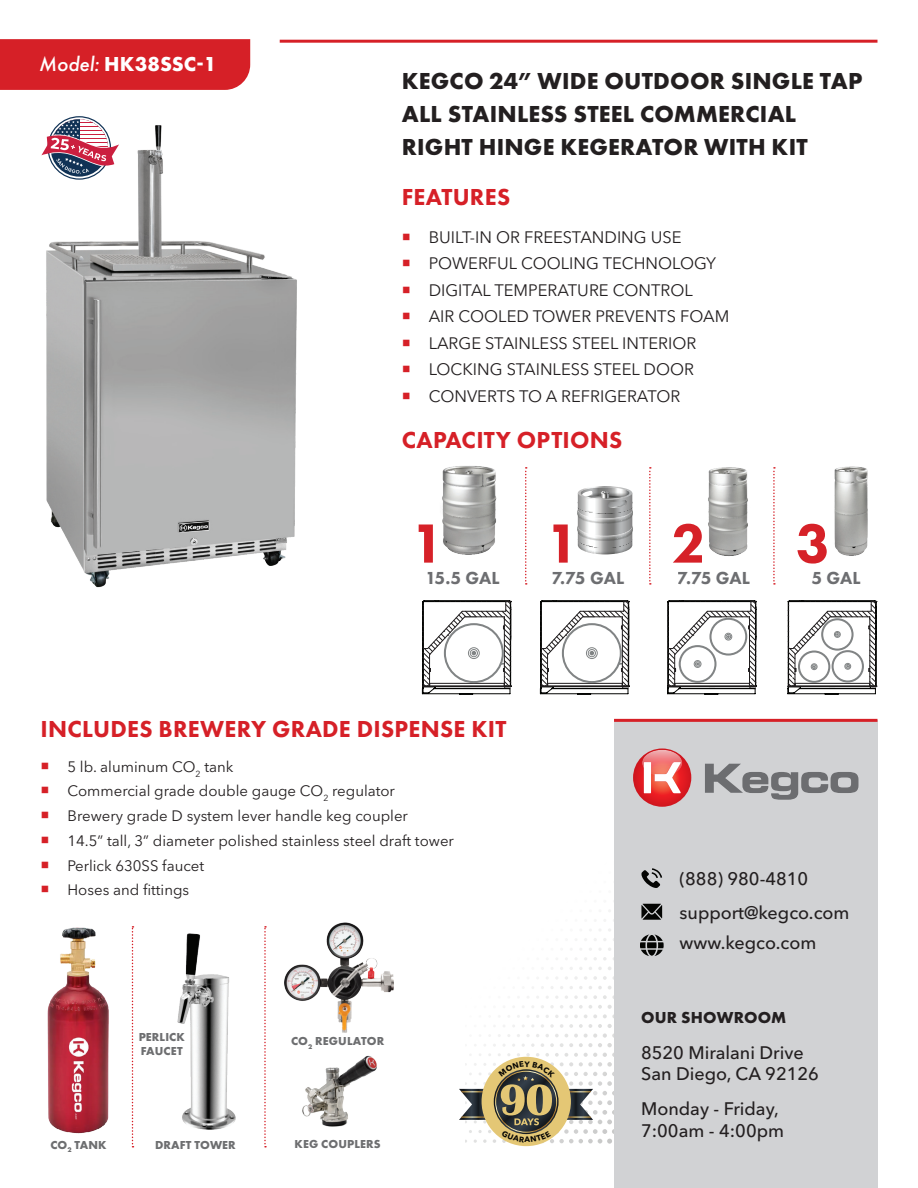
<style>
.page{position:relative;width:918px;height:1188px;background:#fff}
.page>*{position:absolute;margin:0;border:0;box-sizing:border-box;transform-origin:0 0}
.t1{font:800 57.15px "Futura PT";color:#d62128}
.t2{font:700 24px/33px "Futura PT";letter-spacing:.01em;color:#231f20}
.t3{font:800 24px "Futura PT";letter-spacing:.01em;color:#d62027}
.t4{font:700 21px "Futura PT";letter-spacing:.005em;color:#fff}
.t5{font:500 18px/21.6px "Avenir Next Cyr";color:#231f20}
.t6{font:800 18px "Futura PT";letter-spacing:-.01em;color:#6d6e71}
.t7{font:16.5px/26.5px "Avenir Next Cyr";color:#231f20}
.t8{font:700 16.5px "Futura PT";letter-spacing:.01em;color:#231f20}
.t9{font:15px/24.8px "Avenir Next Cyr";color:#231f20}
.t10{font:700 12px/14.4px "Futura PT";letter-spacing:.01em;color:#6d6e70}
.s1{font-weight:500;font-style:italic}
</style>
<div class="page">
<div style="left:614px;top:720px;width:264px;height:468px;background:#d1d2d4"></div>
<svg style="left:633px;top:748px;width:58px;height:59px"></svg>
<svg style="left:644px;top:768px;width:37px;height:25px"></svg>
<svg style="left:705px;top:764px;width:153px;height:36px"></svg>
<svg style="left:642px;top:750px;width:40px;height:26px"></svg>
<hr style="left:614px;top:719px;width:263px;height:3px;background:#d62027">
<div style="left:0;top:39px;width:250px;height:51px;background:#d62027"></div>
<hr style="left:280px;top:40px;width:598px;height:3px;background:#d62027">
<img style="left:46px;top:116px;width:251px;height:472px">
<hr style="left:51px;top:119px;width:57px;height:2px;background:#fff">
<svg style="left:62px;top:119px;width:18px;height:2px"></svg>
<svg style="left:41px;top:121px;width:78px;height:53px"></svg>
<svg style="left:540px;top:601px;width:90px;height:93px"></svg>
<svg style="left:422px;top:601px;width:90px;height:93px"></svg>
<svg style="left:667px;top:601px;width:90px;height:93px"></svg>
<svg style="left:788px;top:601px;width:89px;height:93px"></svg>
<svg style="left:525px;top:467px;width:2px;height:118px"></svg>
<svg style="left:649px;top:467px;width:2px;height:118px"></svg>
<svg style="left:773px;top:467px;width:2px;height:118px"></svg>
<img style="left:442px;top:466px;width:55px;height:89px">
<svg style="left:577px;top:486px;width:56px;height:69px"></svg>
<img style="left:708px;top:467px;width:40px;height:89px">
<img style="left:834px;top:466px;width:34px;height:90px">
<img style="left:178px;top:933px;width:57px;height:197px">
<img style="left:285px;top:923px;width:109px;height:110px">
<img style="left:302px;top:1055px;width:75px;height:72px">
<svg style="left:132px;top:926px;width:2px;height:222px"></svg>
<svg style="left:264px;top:926px;width:2px;height:222px"></svg>
<img style="left:47px;top:927px;width:62px;height:207px">
<svg style="left:459px;top:868px;width:205px;height:279px"></svg>
<h3 class="t4" style="left:39px;top:51px;width:179px"><span class="s1">Model:</span> HK38SSC-1</h3>
<h2 class="t2" style="left:402px;top:64px;width:462px">KEGCO 24” WIDE OUTDOOR SINGLE TAP<br>ALL STAINLESS STEEL COMMERCIAL<br>RIGHT HINGE KEGERATOR WITH KIT</h2>
<h2 class="t3" style="left:402px;top:182px;width:110px">FEATURES</h2>
<p class="t7" style="left:429px;top:224px;width:302px">BUILT-IN OR FREESTANDING USE<br>POWERFUL COOLING TECHNOLOGY<br>DIGITAL TEMPERATURE CONTROL<br>AIR COOLED TOWER PREVENTS FOAM<br>LARGE STAINLESS STEEL INTERIOR<br>LOCKING STAINLESS STEEL DOOR<br>CONVERTS TO A REFRIGERATOR</p>
<h2 class="t3" style="left:402px;top:425px;width:222px">CAPACITY OPTIONS</h2>
<h1 class="t1" style="left:411px;top:508px;width:36px">1</h1>
<h1 class="t1" style="left:546px;top:508px;width:36px">1</h1>
<h1 class="t1" style="left:671px;top:508px;width:36px">2</h1>
<h1 class="t1" style="left:796px;top:508px;width:36px">3</h1>
<p class="t6" style="left:425px;top:567px;width:76px">15.5 GAL</p>
<p class="t6" style="left:552px;top:567px;width:74px">7.75 GAL</p>
<p class="t6" style="left:678px;top:567px;width:74px">7.75 GAL</p>
<p class="t6" style="left:811px;top:567px;width:51px">5 GAL</p>
<h2 class="t3" style="left:41px;top:714px;width:467px">INCLUDES BREWERY GRADE DISPENSE KIT</h2>
<p class="t9" style="left:68px;top:754px;width:388px">5 lb. aluminum CO<sub>2</sub> tank<br>Commercial grade double gauge CO<sub>2</sub> regulator Brewery grade D system lever handle keg coupler<br>14.5” tall, 3” diameter polished stainless steel draft tower Perlick 630SS faucet<br>Hoses and fittings</p>
<p class="t10" style="left:139px;top:1029px;width:48px">PERLICK<br>FAUCET</p>
<p class="t10" style="left:291px;top:1033px;width:95px">CO<sub>2</sub> REGULATOR</p>
<p class="t10" style="left:50px;top:1137px;width:58px">CO<sub>2</sub> TANK</p>
<p class="t10" style="left:155px;top:1137px;width:82px">DRAFT TOWER</p>
<p class="t10" style="left:295px;top:1137px;width:88px">KEG COUPLERS</p>
<p class="t5" style="left:680px;top:862px;width:171px;line-height:33.9px">(888) 980-4810 support@kegco.com</p>
<p class="t5" style="left:680px;top:932px;width:138px">www.kegco.com</p>
<p class="t8" style="left:641px;top:1007px;width:147px">OUR SHOWROOM</p>
<p class="t5" style="left:641px;top:1041px;width:179px">8520 Miralani Drive<br>San Diego, CA 92126</p>
<p class="t5" style="left:641px;top:1098px;width:144px">Monday - Friday,<br>7:00am - 4:00pm</p>
</div>
